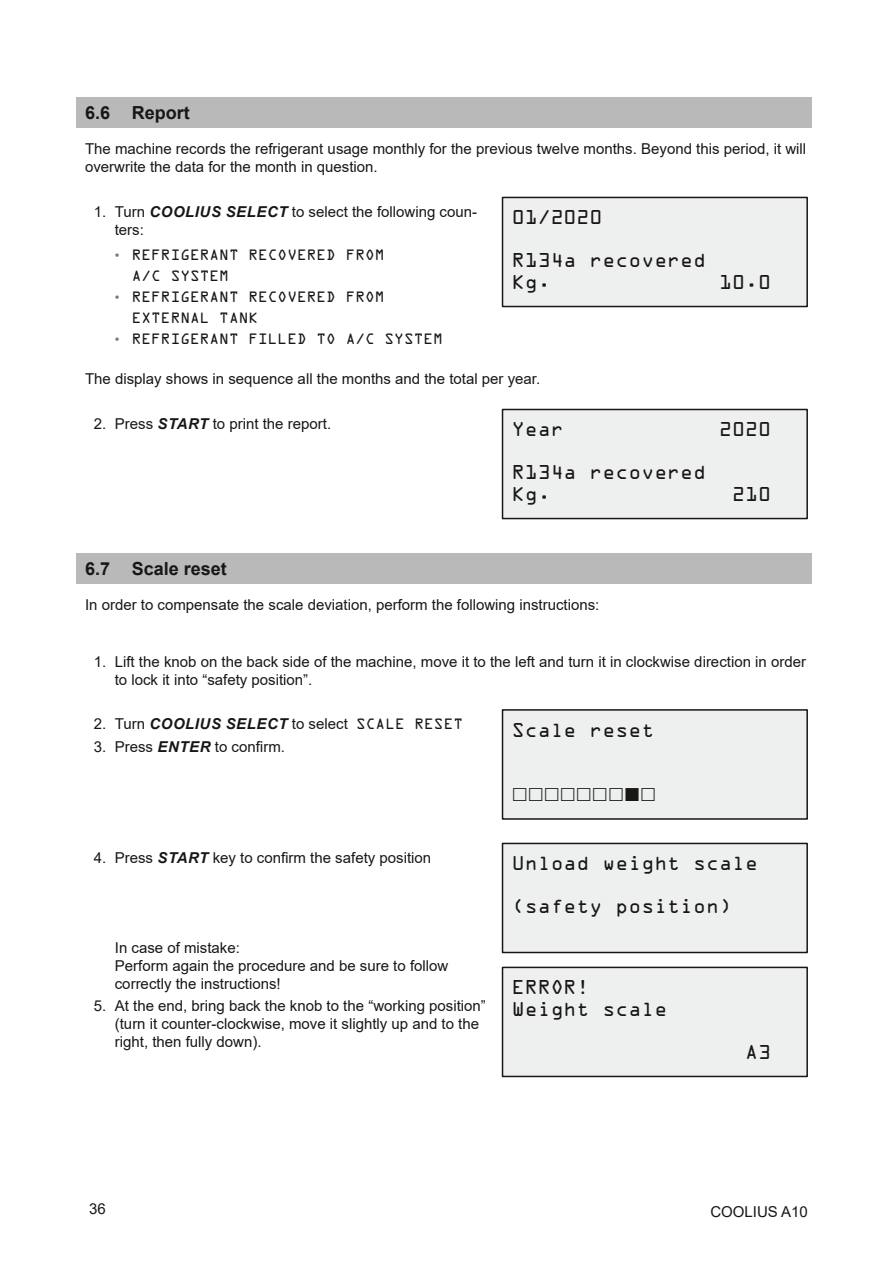
<style>
.page{position:relative;width:893px;height:1263px;background:#fff}
.page>*{position:absolute;margin:0;border:0;box-sizing:border-box;transform-origin:0 0}
.t1{font:18px/21.6px "OCRA Std";color:#181715}
.t2{font:700 18px "Arial";color:#181715}
.t3{font:15px/18px "Arial";color:#181715}
.t4{font:13.5px/21px "OCRA Std";color:#181715}
.s1{font-weight:700;font-style:italic}
.s2{font-family:"Arial";color:#7a787b}
.s3{font-family:"OCRA Std";font-size:13.5px}
</style>
<div class="page">
<div style="left:77px;top:98px;width:735px;height:30px;background:#b9b9ba"></div>
<div style="left:77px;top:553px;width:735px;height:30px;background:#b9b9ba"></div>
<div style="left:502px;top:197px;width:305px;height:109px;background:#eeefef"></div>
<div style="left:502px;top:197px;width:306px;height:110px;border:2px solid #181715"></div>
<div style="left:502px;top:409px;width:305px;height:109px;background:#eeefef"></div>
<div style="left:502px;top:409px;width:306px;height:110px;border:2px solid #181715"></div>
<div style="left:502px;top:710px;width:305px;height:109px;background:#eeefef"></div>
<div style="left:502px;top:709px;width:306px;height:111px;border:2px solid #181715"></div>
<div style="left:502px;top:843px;width:305px;height:109px;background:#eeefef"></div>
<div style="left:502px;top:843px;width:306px;height:110px;border:2px solid #181715"></div>
<div style="left:502px;top:967px;width:305px;height:109px;background:#eeefef"></div>
<div style="left:502px;top:967px;width:306px;height:110px;border:2px solid #181715"></div>
<p class="t2" style="left:85px;top:100px;width:106px">6.6 Report</p>
<p class="t3" style="left:85px;top:140px;width:723px">The machine records the refrigerant usage monthly for the previous twelve months. Beyond this period, it will overwrite the data for the month in question.</p>
<p class="t3" style="left:115px;top:203px;width:364px;text-indent:-21px">1. Turn <span class="s1">COOLIUS SELECT</span> to select the following coun&shy;ters:</p>
<p class="t4" style="left:132px;top:246px;width:254px;text-indent:-17px"><span class="s2">•</span> REFRIGERANT RECOVERED FROM<br>A/C SYSTEM</p>
<p class="t4" style="left:132px;top:288px;width:254px;text-indent:-17px"><span class="s2">•</span> REFRIGERANT RECOVERED FROM<br>EXTERNAL TANK</p>
<p class="t4" style="left:115px;top:330px;width:330px"><span class="s2">•</span> REFRIGERANT FILLED TO A/C SYSTEM</p>
<p class="t3" style="left:85px;top:370px;width:457px">The display shows in sequence all the months and the total per year.</p>
<p class="t3" style="left:94px;top:415px;width:239px">2. Press <span class="s1">START</span> to print the report.</p>
<p class="t1" style="left:512px;top:208px;width:92px">01/2020</p>
<p class="t1" style="left:512px;top:251px;width:196px">R134a recovered<br>Kg.</p>
<p class="t1" style="left:719px;top:273px;width:53px">10.0</p>
<p class="t1" style="left:512px;top:420px;width:53px">Year</p>
<p class="t1" style="left:719px;top:420px;width:53px">2020</p>
<p class="t1" style="left:512px;top:463px;width:196px">R134a recovered<br>Kg.</p>
<p class="t1" style="left:732px;top:485px;width:40px">210</p>
<p class="t2" style="left:85px;top:556px;width:143px">6.7 Scale reset</p>
<p class="t3" style="left:85px;top:595px;width:516px">In order to compensate the scale deviation, perform the following instructions:</p>
<p class="t3" style="left:115px;top:652px;width:693px;text-indent:-21px">1. Lift the knob on the back side of the machine, move it to the left and turn it in clockwise direction in order to lock it into “safety position”.</p>
<p class="t3" style="left:94px;top:715px;width:371px">2. Turn <span class="s1">COOLIUS SELECT</span> to select <span class="s3">SCALE RESET</span></p>
<p class="t3" style="left:94px;top:737px;width:193px">3. Press <span class="s1">ENTER</span> to confirm.</p>
<p class="t1" style="left:512px;top:720px;width:144px">Scale reset</p>
<p class="t3" style="left:94px;top:848px;width:339px">4. Press <span class="s1">START</span> key to confirm the safety position</p>
<p class="t3" style="left:115px;top:938px;width:335px">In case of mistake:<br>Perform again the procedure and be sure to follow correctly the instructions!</p>
<p class="t3" style="left:115px;top:997px;width:373px;text-indent:-21px">5. At the end, bring back the knob to the “working position” (turn it counter-clockwise, move it slightly up and to the right, then fully down).</p>
<p class="t1" style="left:512px;top:854px;width:248px">Unload weight scale</p>
<p class="t1" style="left:512px;top:897px;width:222px">(safety position)</p>
<p class="t1" style="left:512px;top:978px;width:157px">ERROR!<br>Weight scale</p>
<p class="t1" style="left:745px;top:1043px;width:27px">A3</p>
<p class="t3" style="left:89px;top:1200px;width:18px">36</p>
<p class="t3" style="left:710px;top:1202px;width:99px">COOLIUS A10</p>
</div>
